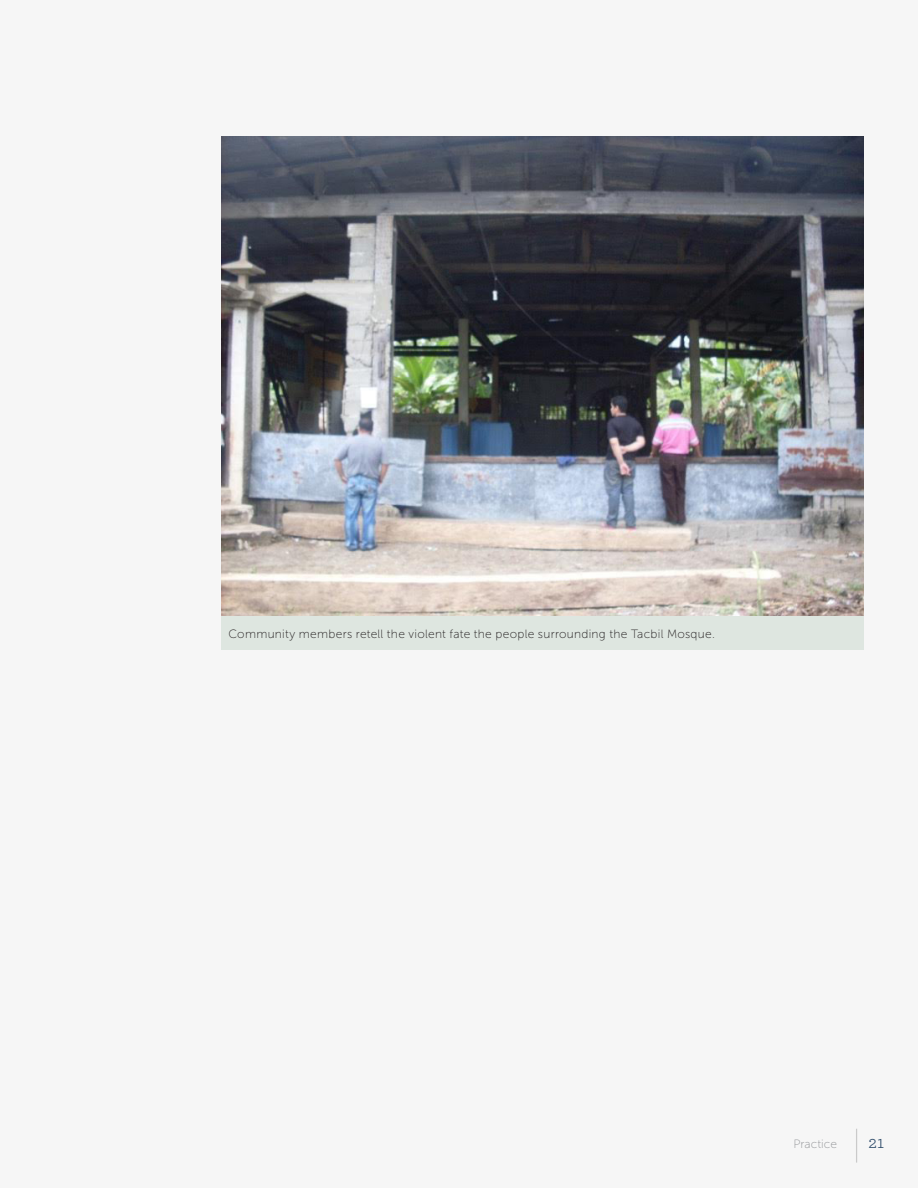
<style>
.page{position:relative;width:918px;height:1188px;background:#f6f6f6}
.page>*{position:absolute;margin:0;border:0;box-sizing:border-box;transform-origin:0 0}
.t1{font:36px "Museo Sans 100";color:#989898;scale:.33 1}
.t2{font:18px "Archer";color:#304d6b}
.t3{font:12px "Museo Sans 100";letter-spacing:.025em;color:#231f20}
.t4{font:12px "Museo Sans 100";color:#939598}
</style>
<div class="page">
<img style="left:221px;top:136px;width:643px;height:480px">
<div style="left:221px;top:616px;width:643px;height:34px;background:#dee6e0"></div>
<p class="t3" style="left:228px;top:627px;width:488px">Community members retell the violent fate the people surrounding the Tacbil Mosque.</p>
<p class="t4" style="left:793px;top:1137px;width:45px">Practice</p>
<h1 class="t1" style="left:855px;top:1126px;width:11px">|</h1>
<h2 class="t2" style="left:868px;top:1130px;width:17px">21</h2>
</div>
